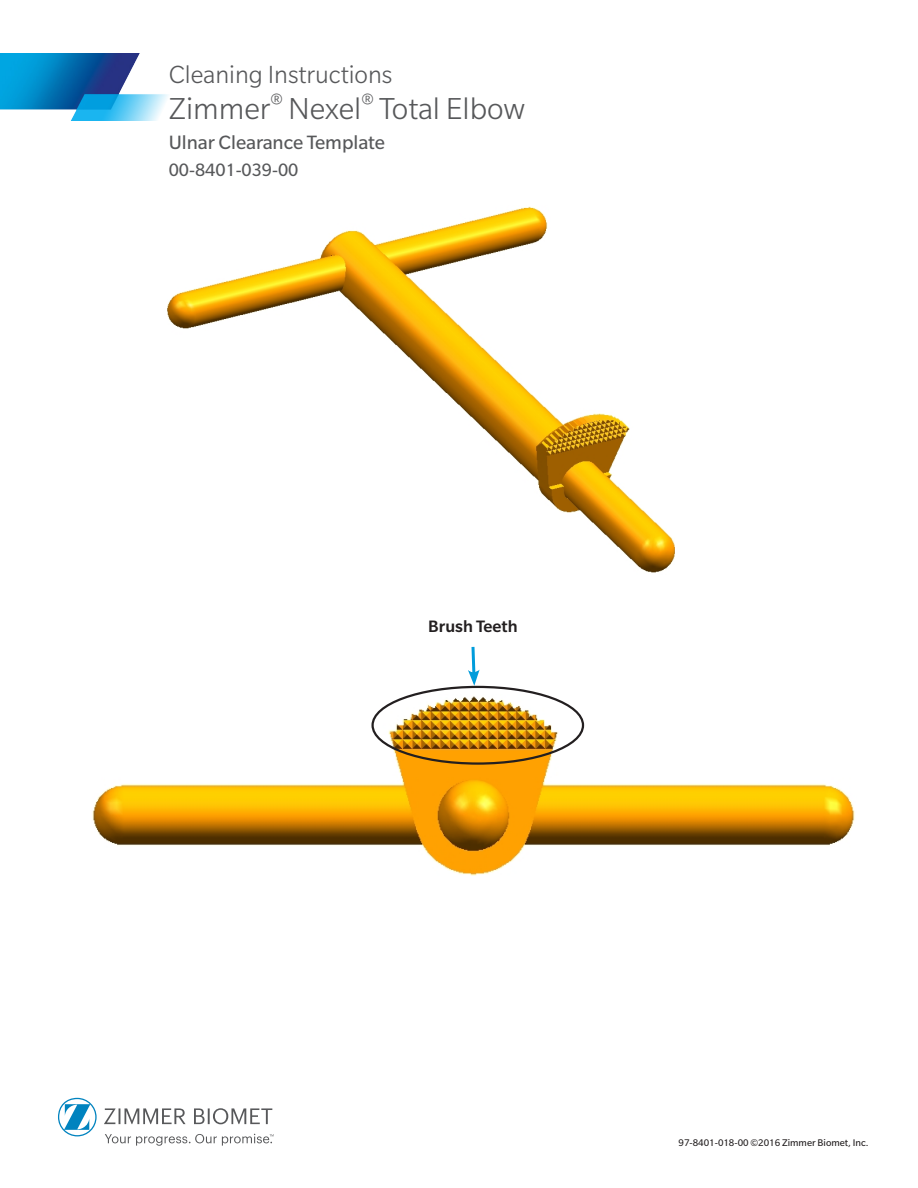
<style>
.page{position:relative;width:918px;height:1188px;background:#fff}
.page>*{position:absolute;margin:0;border:0;box-sizing:border-box;transform-origin:0 0}
.t1{font:300 33px "Slate Pro";color:#57585a}
.t2{font:300 27px "Slate Pro";color:#57585a}
.t3{font:21px "Slate Pro";color:#57585a}
.t4{font:19.5px "Slate Pro";color:#57585a}
.t5{font:500 18px "Slate Pro";color:#231f20}
.t6{font:10.5px "Slate Pro";color:#231f20}
</style>
<div class="page">
<img style="left:167px;top:206px;width:508px;height:367px">
<img style="left:92px;top:694px;width:763px;height:181px">
<div style="left:371px;top:686px;width:213px;height:79px;border:2px solid #231f20;border-radius:50%"></div>
<svg style="left:468px;top:646px;width:12px;height:40px"></svg>
<img style="left:0;top:53px;width:168px;height:68px">
<svg style="left:104px;top:1108px;width:168px;height:16px"></svg>
<svg style="left:58px;top:1098px;width:39px;height:38px"></svg>
<svg style="left:105px;top:1134px;width:169px;height:12px"></svg>
<p class="t2" style="left:169px;top:61px;width:225px">Cleaning Instructions</p>
<p class="t1" style="left:169px;top:92px;width:358px">Zimmer<sup>®</sup> Nexel<sup>®</sup> Total Elbow</p>
<p class="t3" style="left:169px;top:131px;width:218px">Ulnar Clearance Template</p>
<p class="t4" style="left:169px;top:159px;width:131px">00-8401-039-00</p>
<p class="t5" style="left:428px;top:616px;width:91px">Brush Teeth</p>
<p class="t6" style="left:679px;top:1137px;width:192px">97-8401-018-00 ©2016 Zimmer Biomet, Inc.</p>
</div>
